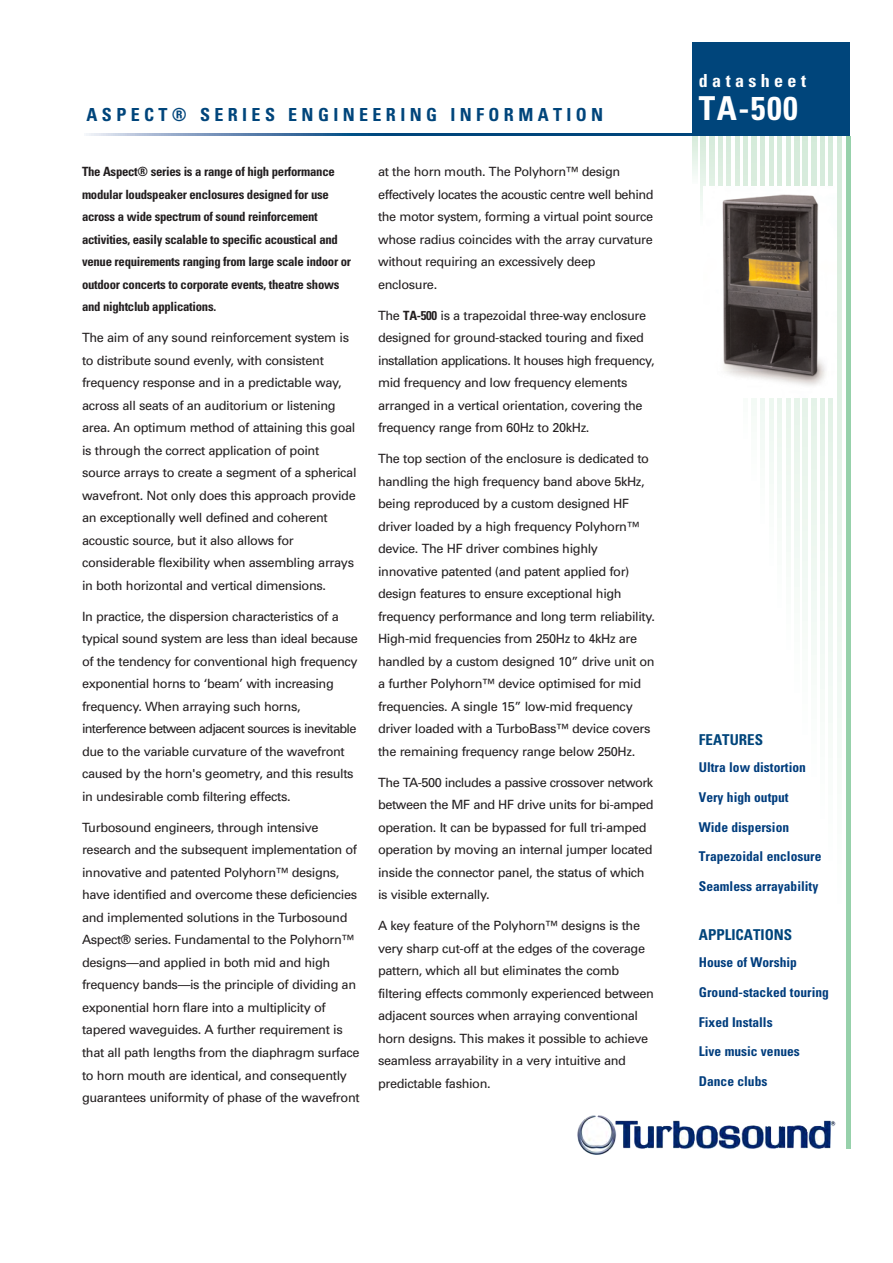
<style>
.page{position:relative;width:893px;height:1263px;background:#fff}
.page>*{position:absolute;margin:0;border:0;box-sizing:border-box;transform-origin:0 0}
.t1{font:700 condensed 33px "Univers LT Std";color:#fff}
.t2{font:700 condensed 18px "Univers LT Std";letter-spacing:.245em;color:#00457b}
.t3{font:700 condensed 18px "Univers LT Std";letter-spacing:.245em;color:#fff}
.t4{font:700 condensed 15px "Univers LT Std";color:#00457b}
.t5{font:700 condensed 13.5px "Univers LT Std";color:#013d7d}
.t6{font:12.75px/22.5px "Univers";letter-spacing:-.03em;color:#231f20}
.t7{font:700 condensed 12.75px/22.5px "Univers LT Std";letter-spacing:-.02em;color:#231f20}
.s1{font-family:"Univers LT Std";font-weight:700;font-stretch:condensed}
</style>
<div class="page">
<div style="left:693px;top:42px;width:157px;height:94px;background:#00457b"></div>
<svg style="left:86px;top:133px;width:606px;height:3px;background:#336897"></svg>
<hr style="left:846px;top:136px;width:4px;height:1012px;background:#97d1ab">
<svg style="left:837px;top:136px;width:4px;height:622px"></svg>
<svg style="left:828px;top:136px;width:4px;height:587px"></svg>
<svg style="left:820px;top:136px;width:4px;height:553px"></svg>
<svg style="left:812px;top:136px;width:4px;height:519px"></svg>
<svg style="left:803px;top:136px;width:4px;height:485px"></svg>
<svg style="left:795px;top:136px;width:4px;height:451px"></svg>
<svg style="left:786px;top:136px;width:4px;height:416px"></svg>
<svg style="left:777px;top:136px;width:4px;height:382px"></svg>
<svg style="left:769px;top:136px;width:4px;height:348px"></svg>
<svg style="left:761px;top:136px;width:4px;height:314px"></svg>
<svg style="left:752px;top:136px;width:4px;height:280px"></svg>
<svg style="left:744px;top:136px;width:4px;height:50px"></svg>
<div style="left:735px;top:136px;width:5px;height:260px;background:#d9ecdd"></div>
<hr style="left:726px;top:136px;width:4px;height:217px;background:#d9ecdd">
<hr style="left:718px;top:136px;width:4px;height:175px;background:#daedde">
<hr style="left:710px;top:136px;width:4px;height:132px;background:#dceedf">
<svg style="left:701px;top:136px;width:4px;height:75px"></svg>
<svg style="left:693px;top:136px;width:4px;height:40px"></svg>
<img style="left:703px;top:187px;width:129px;height:210px">
<img style="left:577px;top:1115px;width:259px;height:40px">
<p class="t3" style="left:699px;top:73px;width:109px">datasheet</p>
<p class="t2" style="left:87px;top:107px;width:518px">ASPECT® SERIES ENGINEERING INFORMATION</p>
<p class="t1" style="left:699px;top:95px;width:100px">TA-500</p>
<p class="t7" style="left:82px;top:162px;width:271px">The Aspect® series is a range of high performance modular loudspeaker enclosures designed for use across a wide spectrum of sound reinforcement activities, easily scalable to specific acoustical and venue requirements ranging from large scale indoor or outdoor concerts to corporate events, theatre shows and nightclub applications.</p>
<p class="t6" style="left:82px;top:328px;width:276px">The aim of any sound reinforcement system is to distribute sound evenly, with consistent frequency response and in a predictable way, across all seats of an auditorium or listening area. An optimum method of attaining this goal is through the correct application of point source arrays to create a segment of a spherical wavefront. Not only does this approach provide an exceptionally well defined and coherent acoustic source, but it also allows for considerable flexibility when assembling arrays in both horizontal and vertical dimensions.</p>
<p class="t6" style="left:82px;top:606px;width:277px">In practice, the dispersion characteristics of a typical sound system are less than ideal because of the tendency for conventional high frequency exponential horns to ‘beam’ with increasing frequency. When arraying such horns, interference between adjacent sources is inevitable due to the variable curvature of the wavefront caused by the horn's geometry, and this results in undesirable comb filtering effects.</p>
<p class="t6" style="left:82px;top:817px;width:279px">Turbosound engineers, through intensive research and the subsequent implementation of innovative and patented Polyhorn™ designs, have identified and overcome these deficiencies and implemented solutions in the Turbosound Aspect® series. Fundamental to the Polyhorn™ designs—and applied in both mid and high frequency bands—is the principle of dividing an exponential horn flare into a multiplicity of tapered waveguides. A further requirement is that all path lengths from the diaphragm surface to horn mouth are identical, and consequently guarantees uniformity of phase of the wavefront</p>
<p class="t6" style="left:378px;top:162px;width:277px">at the horn mouth. The Polyhorn™ design effectively locates the acoustic centre well behind the motor system, forming a virtual point source whose radius coincides with the array curvature without requiring an excessively deep enclosure.</p>
<p class="t6" style="left:378px;top:305px;width:278px">The <span class="s1">TA-500</span> is a trapezoidal three-way enclosure designed for ground-stacked touring and fixed installation applications. It houses high frequency, mid frequency and low frequency elements arranged in a vertical orientation, covering the frequency range from 60Hz to 20kHz.</p>
<p class="t6" style="left:378px;top:449px;width:278px">The top section of the enclosure is dedicated to handling the high frequency band above 5kHz, being reproduced by a custom designed HF driver loaded by a high frequency Polyhorn™ device. The HF driver combines highly innovative patented (and patent applied for) design features to ensure exceptional high frequency performance and long term reliability.<br>High-mid frequencies from 250Hz to 4kHz are handled by a custom designed 10” drive unit on a further Polyhorn™ device optimised for mid frequencies. A single 15” low-mid frequency driver loaded with a TurboBass™ device covers the remaining frequency range below 250Hz.</p>
<p class="t6" style="left:378px;top:772px;width:277px">The TA-500 includes a passive crossover network between the MF and HF drive units for bi-amped operation. It can be bypassed for full tri-amped operation by moving an internal jumper located inside the connector panel, the status of which is visible externally.</p>
<p class="t6" style="left:378px;top:916px;width:277px">A key feature of the Polyhorn™ designs is the very sharp cut-off at the edges of the coverage pattern, which all but eliminates the comb filtering effects commonly experienced between adjacent sources when arraying conventional horn designs. This makes it possible to achieve seamless arrayability in a very intuitive and predictable fashion.</p>
<p class="t4" style="left:699px;top:734px;width:66px">FEATURES</p>
<p class="t5" style="left:699px;top:762px;width:109px">Ultra low distortion</p>
<p class="t5" style="left:699px;top:792px;width:91px">Very high output</p>
<p class="t5" style="left:699px;top:821px;width:92px">Wide dispersion</p>
<p class="t5" style="left:699px;top:851px;width:124px">Trapezoidal enclosure</p>
<p class="t5" style="left:699px;top:881px;width:121px">Seamless arrayability</p>
<p class="t4" style="left:699px;top:929px;width:95px">APPLICATIONS</p>
<p class="t5" style="left:699px;top:957px;width:100px">House of Worship</p>
<p class="t5" style="left:699px;top:987px;width:132px">Ground-stacked touring</p>
<p class="t5" style="left:699px;top:1017px;width:75px">Fixed Installs</p>
<p class="t5" style="left:699px;top:1046px;width:103px">Live music venues</p>
<p class="t5" style="left:699px;top:1076px;width:70px">Dance clubs</p>
</div>
